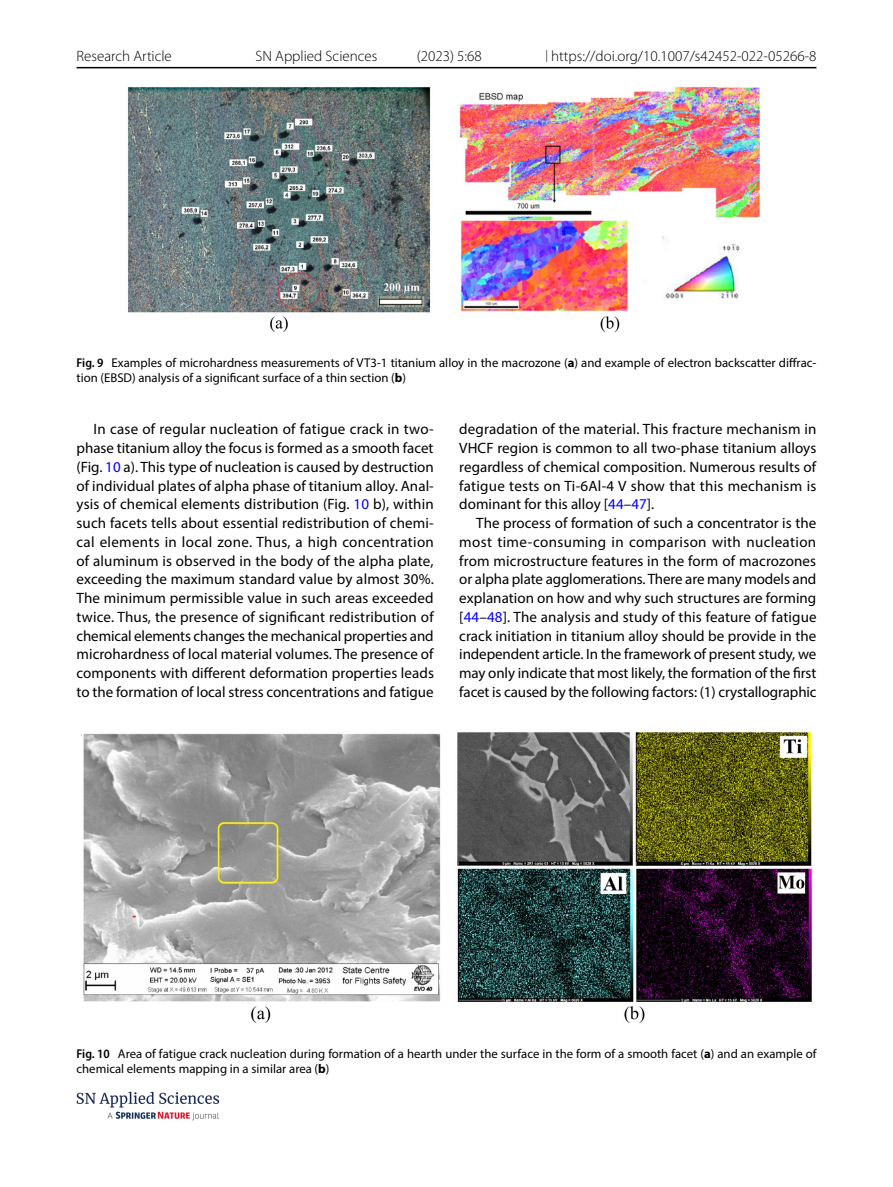
<style>
.page{position:relative;width:893px;height:1187px;background:#fff}
.page>*{position:absolute;margin:0;border:0;box-sizing:border-box;transform-origin:0 0}
.t1{font:15px/18.8px "Myriad Pro";color:#000;text-align:justify}
.t2{font:300 15px "Myriad Pro";color:#000}
.t3{font:12.75px/15px "Myriad Pro";color:#000}
.s1{font-size:12px}
.s2{font-weight:600;font-stretch:semi-condensed}
.s3{font-weight:700}
.s4{color:#00f}
</style>
<div class="page">
<hr style="left:77px;top:67px;width:739px;height:1px;background:#000">
<img style="left:77px;top:1091px;width:143px;height:29px">
<img style="left:128px;top:87px;width:634px;height:245px">
<img style="left:81px;top:731px;width:731px;height:292px">
<p class="t2" style="left:77px;top:47px;width:97px">Research Article</p>
<p class="t2" style="left:255px;top:47px;width:123px">SN Applied Sciences</p>
<p class="t2" style="left:417px;top:47px;width:67px">(2023) 5:68</p>
<p class="t2" style="left:545px;top:47px;width:273px"><span class="s1">|</span> https://doi.org/10.1007/s42452-022-05266-8</p>
<p class="t3" style="left:77px;top:355px;width:741px"><span class="s2">Fig. 9</span> Examples of microhardness measurements of VT3-1 titanium alloy in the macrozone (<span class="s3">a</span>) and example of electron backscatter diffrac&shy;tion (EBSD) analysis of a significant surface of a thin section (<span class="s3">b</span>)</p>
<p class="t1" style="left:77px;top:419px;width:359px;text-indent:17px">In case of regular nucleation of fatigue crack in two&shy;phase titanium alloy the focus is formed as a smooth facet (Fig. <span class="s4">10</span> a). This type of nucleation is caused by destruction of individual plates of alpha phase of titanium alloy. Anal&shy;ysis of chemical elements distribution (Fig. <span class="s4">10</span> b), within such facets tells about essential redistribution of chemi&shy;cal elements in local zone. Thus, a high concentration of aluminum is observed in the body of the alpha plate, exceeding the maximum standard value by almost 30%.<br>The minimum permissible value in such areas exceeded twice. Thus, the presence of significant redistribution of chemical elements changes the mechanical properties and microhardness of local material volumes. The presence of components with different deformation properties leads to the formation of local stress concentrations and fatigue</p>
<p class="t1" style="left:459px;top:419px;width:359px">degradation of the material. This fracture mechanism in VHCF region is common to all two-phase titanium alloys regardless of chemical composition. Numerous results of fatigue tests on Ti-6Al-4 V show that this mechanism is dominant for this alloy [<span class="s4">44</span>–<span class="s4">47</span>].</p>
<p class="t1" style="left:459px;top:513px;width:359px;text-indent:17px">The process of formation of such a concentrator is the most time-consuming in comparison with nucleation from microstructure features in the form of macrozones or alpha plate agglomerations. There are many models and explanation on how and why such structures are forming [<span class="s4">44</span>–<span class="s4">48</span>]. The analysis and study of this feature of fatigue crack initiation in titanium alloy should be provide in the independent article. In the framework of present study, we may only indicate that most likely, the formation of the first facet is caused by the following factors: (1) crystallographic</p>
<p class="t3" style="left:77px;top:1046px;width:741px"><span class="s2">Fig. 10</span> Area of fatigue crack nucleation during formation of a hearth under the surface in the form of a smooth facet (<span class="s3">a</span>) and an example of chemical elements mapping in a similar area (<span class="s3">b</span>)</p>
</div>
